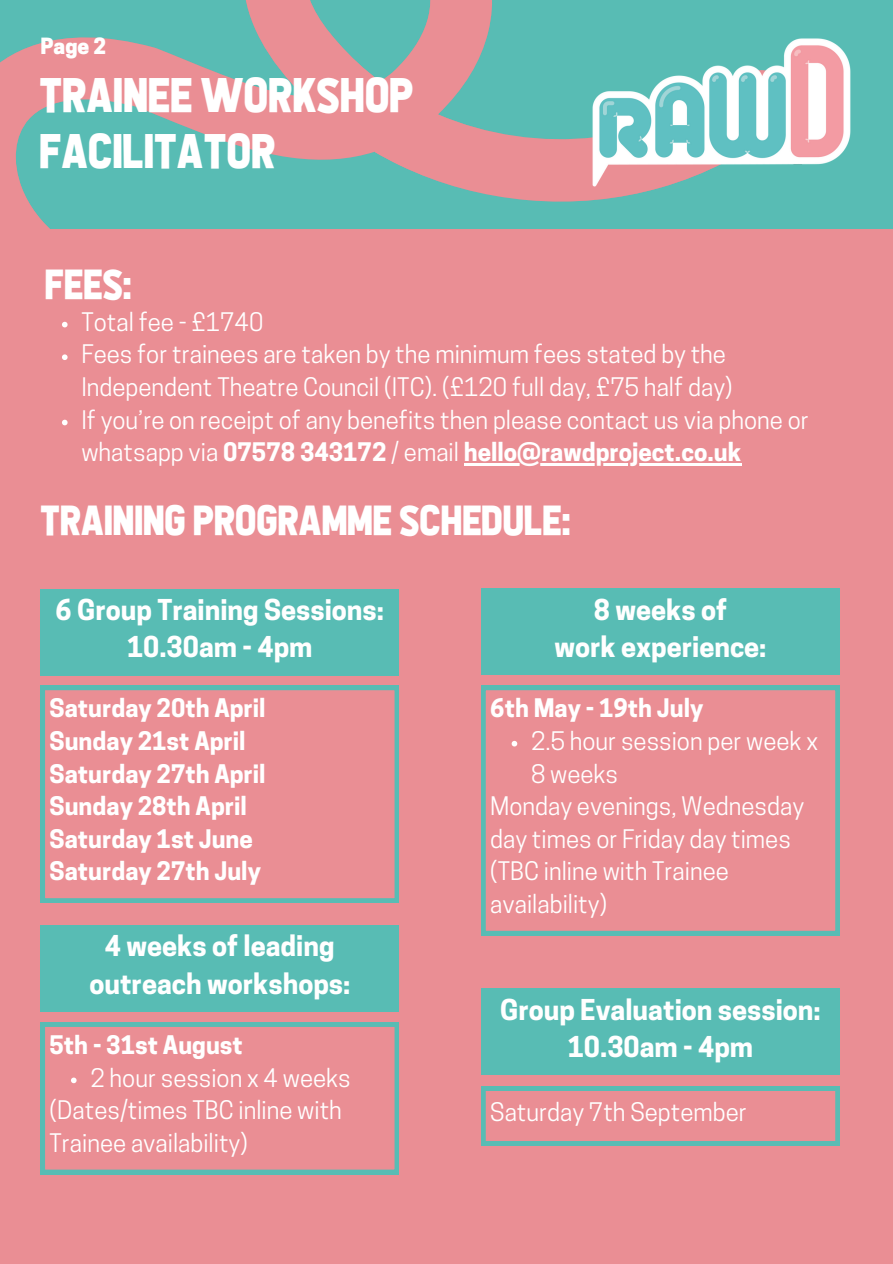
<style>
.page{position:relative;width:893px;height:1264px;background:#fff}
.page>*{position:absolute;margin:0;border:0;box-sizing:border-box;transform-origin:0 0}
.t1{font:48.3px/55.7px "Allthe Waytothe Sun";color:#fff}
.t2{font:41.85px "Allthe Waytothe Sun";color:#fff}
.t3{font:700 27px/37.2px "Cooper Hewitt";color:#fff;text-align:center}
.t4{font:24px/32.7px "Cooper Hewitt";color:#fff}
.t5{font:700 24px/32.7px "Cooper Hewitt";color:#fff}
.t6{font:800 21px "Cooper Hewitt";color:#fff}
.s1{font-weight:700}
</style>
<div class="page">
<svg style="left:0;top:0;width:892px;height:230px;background:#89aca9"></svg>
<img style="left:590px;top:37px;width:262px;height:152px">
<div style="left:0;top:230px;width:892px;height:1033px;background:#ea8e94"></div>
<div style="left:41px;top:588px;width:358px;height:87px;background:#58bcb4"></div>
<svg style="left:62px;top:322px;width:6px;height:5px"></svg>
<svg style="left:62px;top:354px;width:6px;height:6px"></svg>
<svg style="left:62px;top:420px;width:6px;height:5px"></svg>
<hr style="left:464px;top:463px;width:277px;height:3px;background:#fff">
<svg style="left:41px;top:685px;width:357px;height:217px"></svg>
<div style="left:481px;top:588px;width:358px;height:87px;background:#58bcb4"></div>
<svg style="left:481px;top:685px;width:358px;height:250px"></svg>
<svg style="left:511px;top:741px;width:6px;height:5px"></svg>
<div style="left:41px;top:925px;width:358px;height:86px;background:#58bcb4"></div>
<svg style="left:41px;top:1022px;width:357px;height:152px"></svg>
<svg style="left:71px;top:1077px;width:6px;height:6px"></svg>
<div style="left:481px;top:988px;width:358px;height:86px;background:#58bcb4"></div>
<svg style="left:481px;top:1086px;width:358px;height:58px"></svg>
<p class="t6" style="left:41px;top:38px;width:67px">Page 2</p>
<h1 class="t1" style="left:41px;top:69px;width:375px">TRAINEE WORKSHOP<br>FACILITATOR</h1>
<h3 class="t2" style="left:46px;top:264px;width:88px">FEES:</h3>
<p class="t4" style="left:81px;top:308px;width:183px">Total fee - £1740</p>
<p class="t4" style="left:81px;top:341px;width:652px">Fees for trainees are taken by the minimum fees stated by the<br>Independent Theatre Council (ITC). (£120 full day, £75 half day)</p>
<p class="t4" style="left:81px;top:406px;width:728px">If you’re on receipt of any benefits then please contact us via phone or whatsapp via <span class="s1">07578 343172</span> / email <span class="s1">hello@rawdproject.co.uk</span></p>
<h2 class="t2" style="left:41px;top:499px;width:532px">TRAINING PROGRAMME SCHEDULE:</h2>
<p class="t3" style="left:56px;top:595px;width:330px">6 Group Training Sessions:<br>10.30am - 4pm</p>
<h4 class="t5" style="left:50px;top:695px;width:217px">Saturday 20th April<br>Sunday 21st April<br>Saturday 27th April<br>Sunday 28th April<br>Saturday 1st June<br>Saturday 27th July</h4>
<h3 class="t3" style="left:89px;top:931px;width:262px">4 weeks of leading outreach workshops:</h3>
<h4 class="t5" style="left:50px;top:1031px;width:195px">5th - 31st August</h4>
<p class="t4" style="left:90px;top:1064px;width:262px">2 hour session x 4 weeks</p>
<h4 class="t4" style="left:50px;top:1096px;width:294px">(Dates/times TBC inline with<br>Trainee availability)</h4>
<h3 class="t3" style="left:554px;top:594px;width:213px">8 weeks of<br>work experience:</h3>
<h4 class="t5" style="left:490px;top:695px;width:215px">6th May - 19th July</h4>
<p class="t4" style="left:531px;top:727px;width:288px">2.5 hour session per week x<br>8 weeks</p>
<h4 class="t4" style="left:490px;top:792px;width:315px">Monday evenings, Wednesday day times or Friday day times (TBC inline with Trainee availability)</h4>
<h3 class="t3" style="left:500px;top:994px;width:322px">Group Evaluation session:<br>10.30am - 4pm</h3>
<h4 class="t4" style="left:490px;top:1098px;width:258px">Saturday 7th September</h4>
</div>
